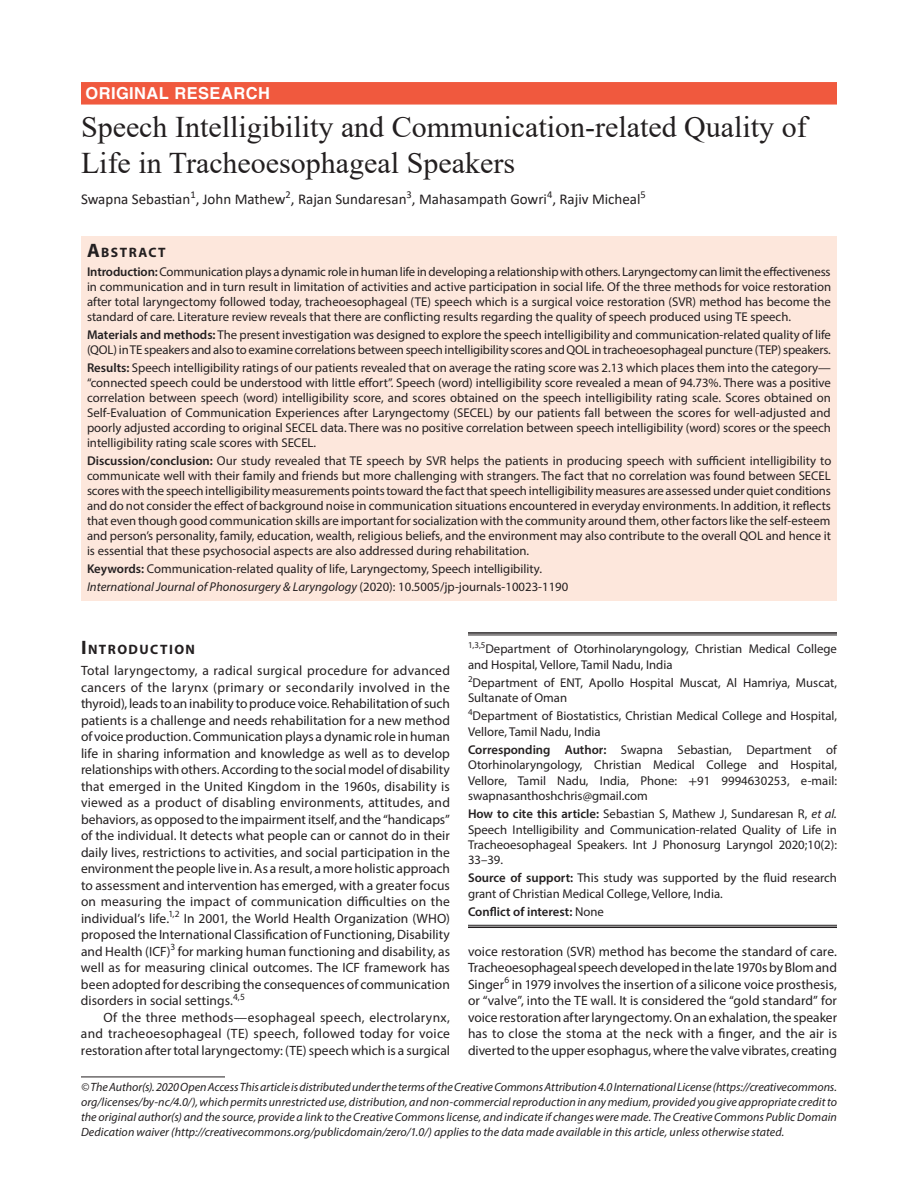
<style>
.page{position:relative;width:918px;height:1188px;background:#fff}
.page>*{position:absolute;margin:0;border:0;box-sizing:border-box;transform-origin:0 0}
.t1{font:30px/36px "Times New Roman";color:#231f20}
.t2{font:700 16.5px "Helvetica LT Std";letter-spacing:.025em;color:#fff}
.t3{font:15px "Calibri";color:#231f20}
.t4{font:700 13.65px "Myriad Pro";letter-spacing:.105em;color:#231f20}
.t5{font:13.5px/16.5px "Myriad Pro";color:#231f20;text-align:justify}
.t6{font:12.75px/15px "Myriad Pro";color:#231f20}
.t7{font:600 12.75px "Myriad Pro";color:#231f20}
.t8{font:italic 12px/15px "Myriad Pro";letter-spacing:.005em;color:#231f20;text-align:justify}
.s1{font-size:19.5px}
.s2{font-weight:600}
.s3{font-style:italic}
.s4{font-family:"STIX"}
.s5{font-weight:400}
</style>
<div class="page">
<div style="left:81px;top:82px;width:756px;height:23px;background:#f0593e"></div>
<div style="left:81px;top:236px;width:756px;height:26px;background:#fde7dc"></div>
<div style="left:81px;top:261px;width:756px;height:69px;background:#fde7dc"></div>
<div style="left:81px;top:324px;width:756px;height:39px;background:#fde7dc"></div>
<div style="left:81px;top:357px;width:756px;height:99px;background:#fde7dc"></div>
<div style="left:81px;top:450px;width:756px;height:114px;background:#fde7dc"></div>
<div style="left:81px;top:558px;width:756px;height:24px;background:#fde7dc"></div>
<div style="left:81px;top:576px;width:756px;height:24px;background:#fde7dc"></div>
<hr style="left:468px;top:632px;width:369px;height:2px;background:#231f20">
<hr style="left:468px;top:635px;width:369px;height:1px;background:#231f20">
<hr style="left:468px;top:925px;width:369px;height:1px;background:#231f20">
<hr style="left:468px;top:927px;width:369px;height:1px;background:#231f20">
<hr style="left:81px;top:1077px;width:144px;height:1px;background:#231f20">
<p class="t2" style="left:86px;top:83px;width:186px">ORIGINAL RESEARCH</p>
<h1 class="t1" style="left:81px;top:108px;width:727px">Speech Intelligibility and Communication-related Quality of<br>Life in Tracheoesophageal Speakers</h1>
<p class="t3" style="left:81px;top:189px;width:566px">Swapna Sebastian<sup>1</sup>, John Mathew<sup>2</sup>, Rajan Sundaresan<sup>3</sup>, Mahasampath Gowri<sup>4</sup>, Rajiv Micheal<sup>5</sup></p>
<p class="t4" style="left:87px;top:243px;width:80px"><span class="s1">A</span>BSTRACT</p>
<p class="t6" style="left:87px;top:264px;width:746px;text-align:justify"><span class="s2">Introduction:</span> Communication plays a dynamic role in human life in developing a relationship with others. Laryngectomy can limit the effectiveness in communication and in turn result in limitation of activities and active participation in social life. Of the three methods for voice restoration after total laryngectomy followed today, tracheoesophageal (TE) speech which is a surgical voice restoration (SVR) method has become the standard of care. Literature review reveals that there are conflicting results regarding the quality of speech produced using TE speech.</p>
<p class="t6" style="left:87px;top:327px;width:746px"><span class="s2">Materials and methods:</span> The present investigation was designed to explore the speech intelligibility and communication-related quality of life (QOL) in TE speakers and also to examine correlations between speech intelligibility scores and QOL in tracheoesophageal puncture (TEP) speakers.</p>
<p class="t6" style="left:87px;top:360px;width:746px;text-align:justify"><span class="s2">Results:</span> Speech intelligibility ratings of our patients revealed that on average the rating score was 2.13 which places them into the category— “connected speech could be understood with little effort”. Speech (word) intelligibility score revealed a mean of 94.73%. There was a positive correlation between speech (word) intelligibility score, and scores obtained on the speech intelligibility rating scale. Scores obtained on Self-Evaluation of Communication Experiences after Laryngectomy (SECEL) by our patients fall between the scores for well-adjusted and poorly adjusted according to original SECEL data. There was no positive correlation between speech intelligibility (word) scores or the speech intelligibility rating scale scores with SECEL.</p>
<p class="t6" style="left:87px;top:453px;width:746px;text-align:justify"><span class="s2">Discussion/conclusion:</span> Our study revealed that TE speech by SVR helps the patients in producing speech with sufficient intelligibility to communicate well with their family and friends but more challenging with strangers. The fact that no correlation was found between SECEL scores with the speech intelligibility measurements points toward the fact that speech intelligibility measures are assessed under quiet conditions and do not consider the effect of background noise in communication situations encountered in everyday environments. In addition, it reflects that even though good communication skills are important for socialization with the community around them, other factors like the self-esteem and person’s personality, family, education, wealth, religious beliefs, and the environment may also contribute to the overall QOL and hence it is essential that these psychosocial aspects are also addressed during rehabilitation.</p>
<p class="t6" style="left:87px;top:560px;width:483px;line-height:18px"><span class="s2">Keywords:</span> Communication-related quality of life, Laryngectomy, Speech intelligibility.<br><span class="s3">International Journal of Phonosurgery &amp; Laryngology</span> (2020): 10.5005/jp-journals-10023-1190</p>
<p class="t4" style="left:81px;top:641px;width:116px"><span class="s1">I</span>NTRODUCTION</p>
<p class="t5" style="left:81px;top:662px;width:371px">Total laryngectomy, a radical surgical procedure for advanced cancers of the larynx (primary or secondarily involved in the thyroid), leads to an inability to produce voice. Rehabilitation of such patients is a challenge and needs rehabilitation for a new method of voice production. Communication plays a dynamic role in human life in sharing information and knowledge as well as to develop relationships with others. According to the social model of disability that emerged in the United Kingdom in the 1960s, disability is viewed as a product of disabling environments, attitudes, and behaviors, as opposed to the impairment itself, and the “handicaps” of the individual. It detects what people can or cannot do in their daily lives, restrictions to activities, and social participation in the environment the people live in. As a result, a more holistic approach to assessment and intervention has emerged, with a greater focus on measuring the impact of communication difficulties on the individual’s life.<sup>1,2</sup> In 2001, the World Health Organization (WHO) proposed the International Classification of Functioning, Disability and Health (ICF)<sup>3</sup> for marking human functioning and disability, as well as for measuring clinical outcomes. The ICF framework has been adopted for describing the consequences of communication disorders in social settings.<sup>4,5</sup></p>
<p class="t5" style="left:81px;top:1009px;width:371px;text-indent:23px">Of the three methods—esophageal speech, electrolarynx, and tracheoesophageal (TE) speech, followed today for voice restoration after total laryngectomy: (TE) speech which is a surgical</p>
<p class="t6" style="left:468px;top:641px;width:371px"><sup>1,3,5</sup>Department of Otorhinolaryngology, Christian Medical College and Hospital, Vellore, Tamil Nadu, India</p>
<p class="t6" style="left:468px;top:675px;width:370px"><sup>2</sup>Department of ENT, Apollo Hospital Muscat, Al Hamriya, Muscat,<br>Sultanate of Oman</p>
<p class="t6" style="left:468px;top:708px;width:371px"><sup>4</sup>Department of Biostatistics, Christian Medical College and Hospital,<br>Vellore, Tamil Nadu, India</p>
<p class="t6" style="left:468px;top:742px;width:371px;text-align:justify"><span class="s2">Corresponding Author:</span> Swapna Sebastian, Department of Otorhinolaryngology, Christian Medical College and Hospital, Vellore, Tamil Nadu, India, Phone: <span class="s4">+</span>91 9994630253, e-mail: swapnasanthoshchris@gmail.com</p>
<p class="t6" style="left:468px;top:806px;width:370px;text-align:justify"><span class="s2">How to cite this article:</span> Sebastian S, Mathew J, Sundaresan R, <span class="s3">et al.<br></span>Speech Intelligibility and Communication-related Quality of Life in Tracheoesophageal Speakers. Int J Phonosurg Laryngol 2020;10(2):<br>33–39.</p>
<p class="t6" style="left:468px;top:870px;width:371px"><span class="s2">Source of support:</span> This study was supported by the fluid research grant of Christian Medical College, Vellore, India.</p>
<p class="t7" style="left:468px;top:904px;width:137px">Conflict of interest: <span class="s5">None</span></p>
<p class="t5" style="left:468px;top:943px;width:371px">voice restoration (SVR) method has become the standard of care.<br>Tracheoesophageal speech developed in the late 1970s by Blom and Singer<sup>6</sup> in 1979 involves the insertion of a silicone voice prosthesis, or “valve”, into the TE wall. It is considered the “gold standard” for voice restoration after laryngectomy. On an exhalation, the speaker has to close the stoma at the neck with a finger, and the air is diverted to the upper esophagus, where the valve vibrates, creating</p>
<p class="t8" style="left:81px;top:1079px;width:758px">© The Author(s). 2020 Open Access This article is distributed under the terms of the Creative Commons Attribution 4.0 International License (https://creativecommons. org/licenses/by-nc/4.0/), which permits unrestricted use, distribution, and non-commercial reproduction in any medium, provided you give appropriate credit to the original author(s) and the source, provide a link to the Creative Commons license, and indicate if changes were made. The Creative Commons Public Domain Dedication waiver (http://creativecommons.org/publicdomain/zero/1.0/) applies to the data made available in this article, unless otherwise stated.</p>
</div>
